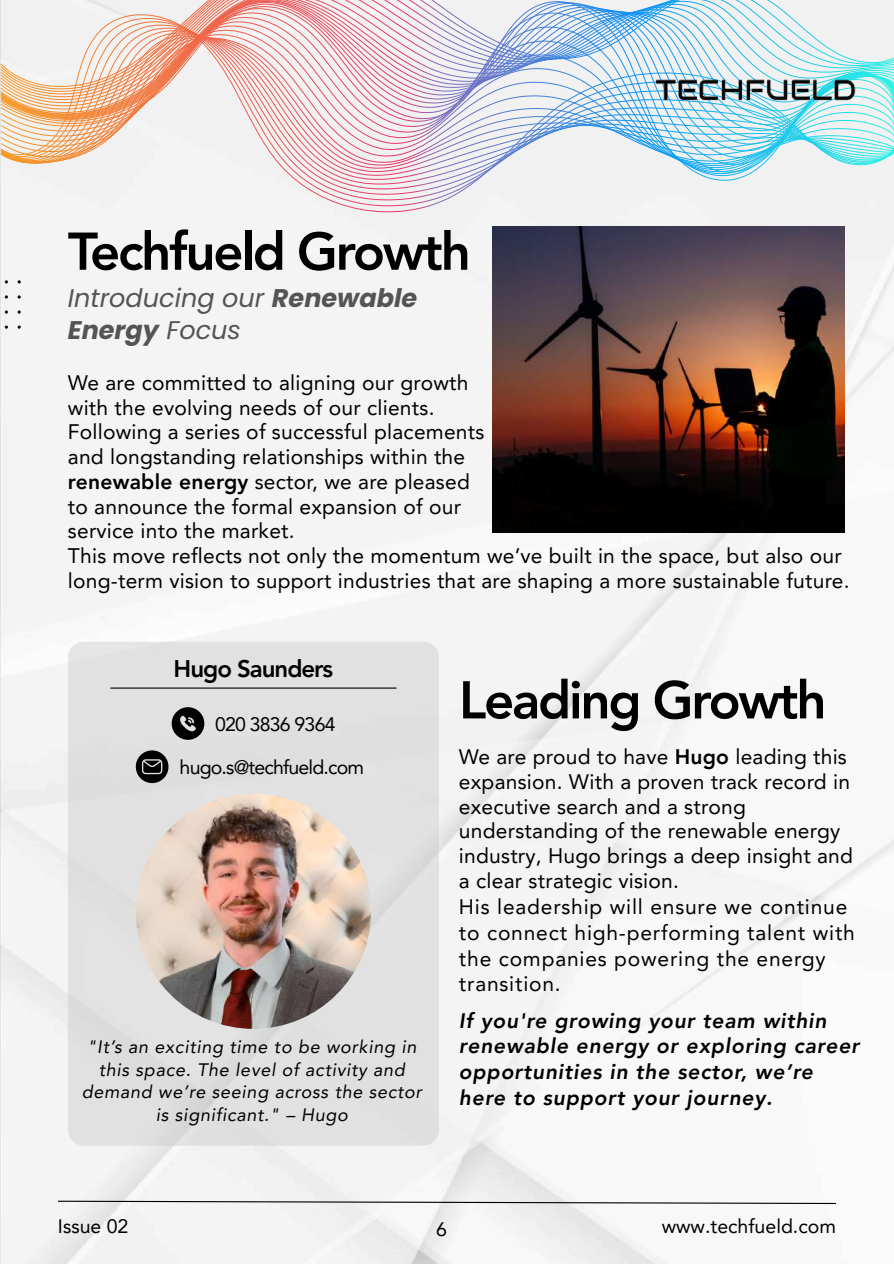
<style>
.page{position:relative;width:894px;height:1264px;background:#fff}
.page>*{position:absolute;margin:0;border:0;box-sizing:border-box;transform-origin:0 0}
.t1{font:800 52.5px "Avenir LT Pro";letter-spacing:-.04em;color:#000}
.t2{font:italic 25.5px/31.5px "Poppins";color:#545454}
.t3{font:800 24px "Avenir LT Pro";letter-spacing:-.04em;color:#000}
.t4{font:21px/25.2px "Avenir LT Pro";letter-spacing:.01em;color:#000}
.t5{font:italic 800 21px/26px "Avenir LT Pro";letter-spacing:.04em;color:#000}
.t6{font:19.5px "Avenir LT Pro";letter-spacing:-.04em;color:#000}
.t7{font:19.5px "Avenir LT Pro";color:#000}
.t8{font:italic 18px/22.5px "Avenir LT Pro";letter-spacing:.04em;color:#000;text-align:center}
.s1{font-weight:700}
.s2{font-weight:800}
</style>
<div class="page">
<div style="left:0;top:226px;width:893px;height:1037px;background:#f4f4f4"></div>
<svg style="left:0;top:295px;width:8px;height:3px"></svg>
<svg style="left:0;top:310px;width:8px;height:4px"></svg>
<svg style="left:18px;top:310px;width:3px;height:4px"></svg>
<svg style="left:0;top:280px;width:8px;height:3px"></svg>
<svg style="left:0;top:325px;width:8px;height:4px"></svg>
<svg style="left:18px;top:325px;width:3px;height:4px"></svg>
<svg style="left:0;top:0;width:893px;height:6px"></svg>
<img style="left:0;top:8px;width:893px;height:218px">
<img style="left:654px;top:65px;width:211px;height:48px">
<img style="left:493px;top:226px;width:351px;height:306px">
<div style="left:68px;top:641px;width:371px;height:504px;background:#e1e1e1"></div>
<img style="left:136px;top:793px;width:235px;height:235px;border-radius:50%">
<hr style="left:110px;top:687px;width:286px;height:1px;background:#000">
<svg style="left:172px;top:707px;width:32px;height:32px"></svg>
<svg style="left:136px;top:750px;width:32px;height:33px"></svg>
<svg style="left:57px;top:1200px;width:779px;height:4px"></svg>
<h1 class="t1" style="left:68px;top:230px;width:404px">Techfueld Growth</h1>
<p class="t2" style="left:68px;top:283px;width:351px">Introducing our <span class="s1">Renewable<br>Energy</span> Focus</p>
<p class="t4" style="left:68px;top:372px;width:418px;line-height:24.8px">We are committed to aligning our growth with the evolving needs of our clients.<br>Following a series of successful placements and longstanding relationships within the <span class="s2">renewable energy</span> sector, we are pleased to announce the formal expansion of our service into the market.</p>
<p class="t4" style="left:68px;top:545px;width:783px;line-height:24.8px">This move reflects not only the momentum we’ve built in the space, but also our long-term vision to support industries that are shaping a more sustainable future.</p>
<p class="t3" style="left:174px;top:658px;width:161px">Hugo Saunders</p>
<p class="t6" style="left:215px;top:716px;width:122px">020 3836 9364</p>
<p class="t6" style="left:179px;top:759px;width:186px">hugo.s@techfueld.com</p>
<p class="t8" style="left:82px;top:1037px;width:341px">"It’s an exciting time to be working in this space. The level of activity and demand we’re seeing across the sector is significant." – Hugo</p>
<h1 class="t1" style="left:459px;top:678px;width:369px">Leading Growth</h1>
<p class="t4" style="left:459px;top:746px;width:397px">We are proud to have <span class="s2">Hugo</span> leading this expansion. With a proven track record in executive search and a strong understanding of the renewable energy industry, Hugo brings a deep insight and a clear strategic vision.<br>His leadership will ensure we continue to connect high-performing talent with the companies powering the energy transition.</p>
<p class="t5" style="left:459px;top:1009px;width:402px">If you're growing your team within renewable energy or exploring career opportunities in the sector, we’re here to support your journey.</p>
<p class="t6" style="left:58px;top:1218px;width:72px">Issue 02</p>
<p class="t6" style="left:436px;top:1221px;width:12px">6</p>
<p class="t7" style="left:661px;top:1218px;width:176px">www.techfueld.com</p>
</div>
